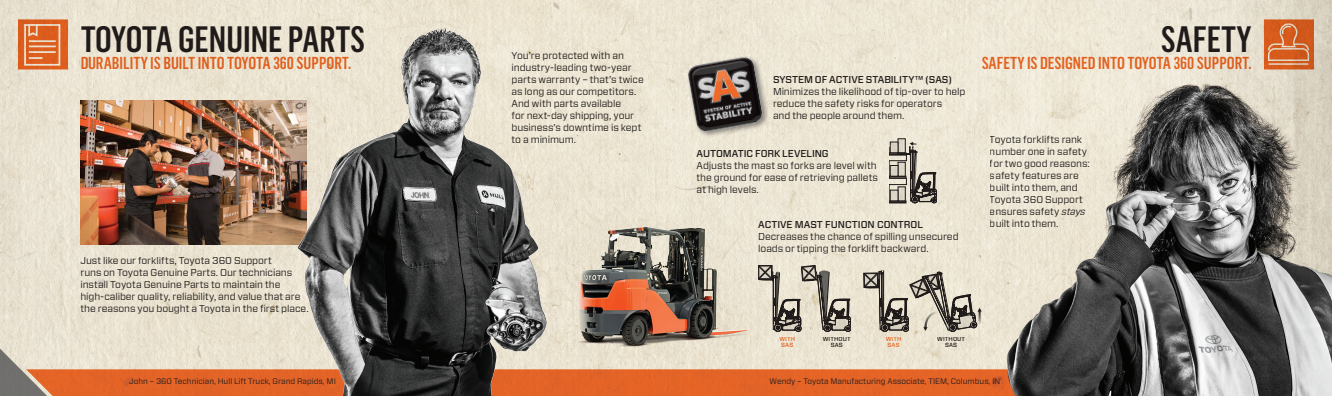
<style>
.page{position:relative;width:1332px;height:396px;background:#fff}
.page>*{position:absolute;margin:0;border:0;box-sizing:border-box;transform-origin:0 0}
.t1{font:500 36px "Flama Condensed";color:#231f20}
.t2{font:500 17px "Flama Condensed";color:#f36a24}
.t3{font:10px/12px "Forza";letter-spacing:-.01em;color:#231f20}
.t4{font:500 10px "Forza";color:#231f20}
.t5{font:8px "Forza";color:#231f20}
.t6{font:500 6px/6px "Forza";letter-spacing:.02em;color:#231f20;text-align:center}
.t7{font:500 6px/6px "Forza";letter-spacing:.02em;color:#f36b23;text-align:center}
.s1{font-style:italic}
</style>
<div class="page">
<img style="left:0;top:0;width:1332px;height:396px">
<svg style="left:1264px;top:19px;width:50px;height:50px;background:#d56d36"></svg>
<svg style="left:18px;top:19px;width:50px;height:50px;background:#df7740"></svg>
<img style="left:80px;top:101px;width:207px;height:144px">
<img style="left:287px;top:17px;width:271px;height:379px">
<img style="left:574px;top:227px;width:176px;height:122px">
<div style="left:898px;top:139px;width:7px;height:14px;background:#dad5c7"></div>
<svg style="left:889px;top:142px;width:48px;height:61px;background:#a09a90"></svg>
<div style="left:758px;top:265px;width:14px;height:14px;border:1px solid #231f20"></div>
<svg style="left:759px;top:265px;width:92px;height:67px;background:#afa89b"></svg>
<svg style="left:864px;top:270px;width:118px;height:62px;background:#b2ac9f"></svg>
<img style="left:681px;top:50px;width:90px;height:89px">
<h1 class="t1" style="left:80px;top:17px;width:286px">TOYOTA GENUINE PARTS</h1>
<h2 class="t2" style="left:80px;top:53px;width:273px">DURABILITY IS BUILT INTO TOYOTA 360 SUPPORT.</h2>
<p class="t3" style="left:80px;top:255px;width:230px">Just like our forklifts, Toyota 360 Support<br>runs on Toyota Genuine Parts. Our technicians install Toyota Genuine Parts to maintain the high-caliber quality, reliability, and value that are the reasons you bought a Toyota in the first place.</p>
<p class="t5" style="left:129px;top:376px;width:208px">John – 360 Technician, Hull Lift Truck, Grand Rapids, MI</p>
<p class="t3" style="left:512px;top:49px;width:134px">You’re protected with an industry-leading two-year parts warranty – that’s twice as long as our competitors.<br>And with parts available<br>for next-day shipping, your business’s downtime is kept to a minimum.</p>
<p class="t4" style="left:773px;top:73px;width:181px">SYSTEM OF ACTIVE STABILITY™ (SAS)</p>
<p class="t3" style="left:773px;top:85px;width:194px">Minimizes the likelihood of tip-over to help reduce the safety risks for operators<br>and the people around them.</p>
<p class="t4" style="left:697px;top:147px;width:134px">AUTOMATIC FORK LEVELING</p>
<p class="t3" style="left:697px;top:160px;width:183px">Adjusts the mast so forks are level with the ground for ease of retrieving pallets at high levels.</p>
<p class="t4" style="left:758px;top:218px;width:166px">ACTIVE MAST FUNCTION CONTROL</p>
<p class="t3" style="left:758px;top:231px;width:202px">Decreases the chance of spilling unsecured loads or tipping the forklift backward.</p>
<h1 class="t1" style="left:1161px;top:17px;width:92px">SAFETY</h1>
<h2 class="t2" style="left:982px;top:53px;width:272px">SAFETY IS DESIGNED INTO TOYOTA 360 SUPPORT.</h2>
<p class="t3" style="left:990px;top:133px;width:102px">Toyota forklifts rank number one in safety for two good reasons: safety features are built into them, and<br>Toyota 360 Support ensures safety <span class="s1">stays </span>built into them.</p>
<p class="t7" style="left:779px;top:336px;width:17px">WITH<br>SAS</p>
<p class="t7" style="left:886px;top:336px;width:17px">WITH<br>SAS</p>
<p class="t6" style="left:823px;top:336px;width:29px">WITHOUT<br>SAS</p>
<p class="t6" style="left:937px;top:336px;width:29px">WITHOUT<br>SAS</p>
<p class="t5" style="left:770px;top:376px;width:232px">Wendy – Toyota Manufacturing Associate, TIEM, Columbus, IN</p>
</div>
